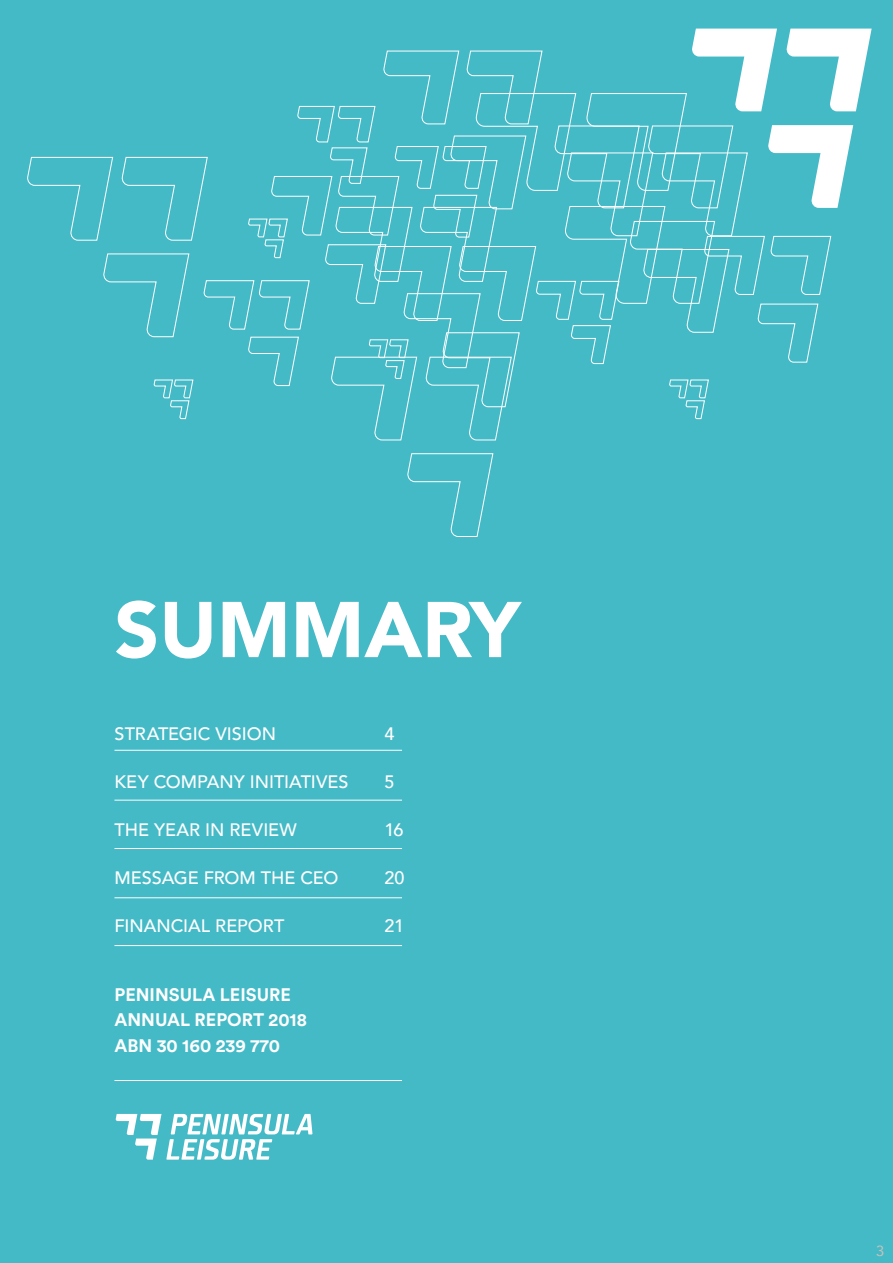
<style>
.page{position:relative;width:893px;height:1263px;background:#45bac7}
.page>*{position:absolute;margin:0;border:0;box-sizing:border-box;transform-origin:0 0}
.t1{font:900 78px "Avenir";color:#fff}
.t2{font:500 18px "Avenir";letter-spacing:-.005em;color:#fff}
.t3{font:700 18px/25.5px "Circular Std";color:#fff}
.t4{font:14.7px "Avenir";color:#cac2b7}
</style>
<div class="page">
<svg style="left:407px;top:453px;width:87px;height:84px"></svg>
<svg style="left:27px;top:29px;width:845px;height:412px"></svg>
<hr style="left:114px;top:750px;width:288px;height:1px;background:#fff">
<hr style="left:114px;top:800px;width:288px;height:1px;background:#fff">
<hr style="left:114px;top:848px;width:288px;height:1px;background:#fff">
<hr style="left:114px;top:897px;width:288px;height:1px;background:#fff">
<hr style="left:114px;top:945px;width:288px;height:1px;background:#fff">
<hr style="left:114px;top:1080px;width:288px;height:1px;background:#fff">
<svg style="left:116px;top:1114px;width:196px;height:46px"></svg>
<h1 class="t1" style="left:114px;top:563px;width:407px">SUMMARY</h1>
<p class="t2" style="left:114px;top:718px;width:163px">STRATEGIC VISION</p>
<p class="t2" style="left:384px;top:718px;width:12px">4</p>
<p class="t2" style="left:114px;top:766px;width:236px">KEY COMPANY INITIATIVES</p>
<p class="t2" style="left:384px;top:766px;width:12px">5</p>
<p class="t2" style="left:114px;top:814px;width:184px">THE YEAR IN REVIEW</p>
<p class="t2" style="left:384px;top:814px;width:21px">16</p>
<p class="t2" style="left:114px;top:862px;width:226px">MESSAGE FROM THE CEO</p>
<p class="t2" style="left:384px;top:862px;width:22px">20</p>
<p class="t2" style="left:114px;top:910px;width:171px">FINANCIAL REPORT</p>
<p class="t2" style="left:384px;top:910px;width:21px">21</p>
<p class="t3" style="left:114px;top:981px;width:194px">PENINSULA LEISURE<br>ANNUAL REPORT 2018<br>ABN 30 160 239 770</p>
<p class="t4" style="left:876px;top:1239px;width:10px">3</p>
</div>
